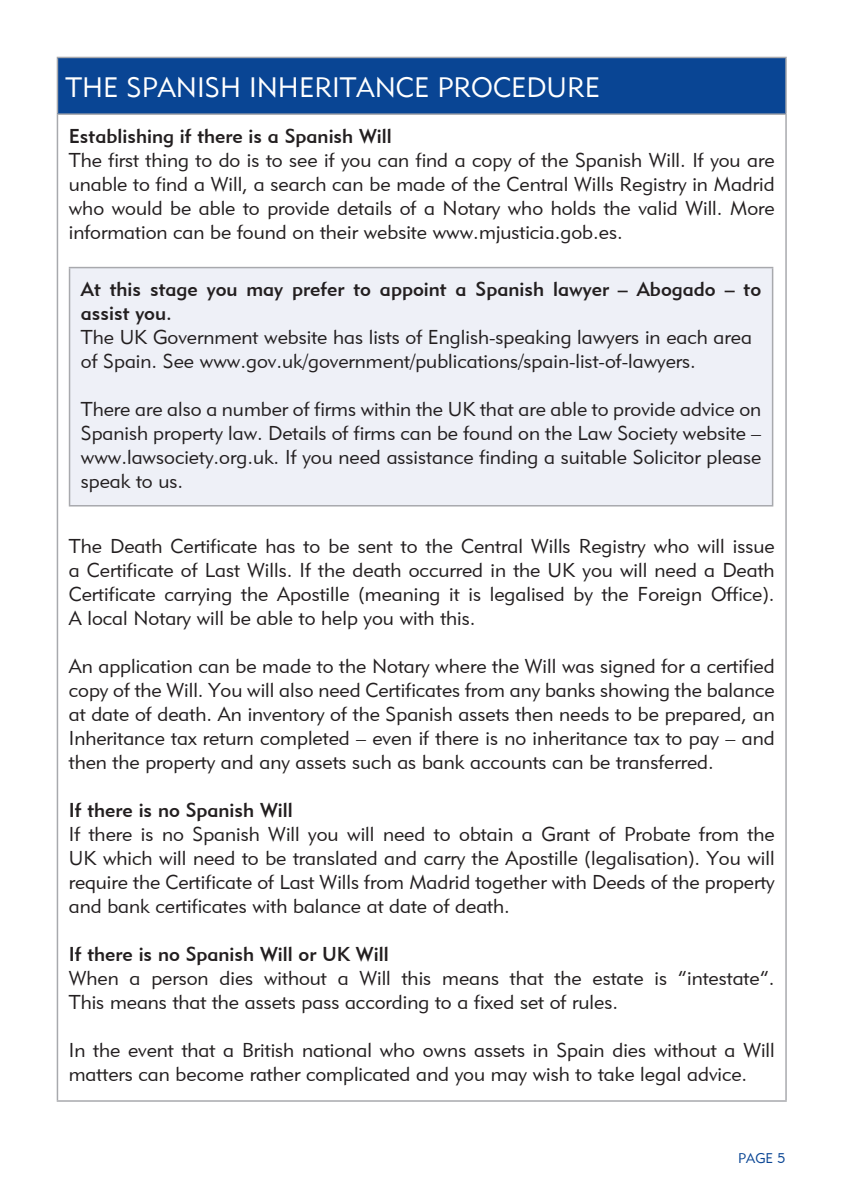
<style>
.page{position:relative;width:842px;height:1191px;background:#fff}
.page>*{position:absolute;margin:0;border:0;box-sizing:border-box;transform-origin:0 0}
.t1{font:28px "Geometric 415 BT Lite A";color:#fff}
.t2{font:20px/24px "Geometric 415 BT Lite A";color:#231f20;text-align:justify}
.t3{font:20px/24px "Geometric 415 BT Medium A";color:#231f20}
.t4{font:14px "Geometric 415 BT Lite A";color:#094594}
</style>
<div class="page">
<div style="left:57px;top:57px;width:729px;height:57px;background:#094594"></div>
<hr style="left:57px;top:57px;width:730px;height:1px;background:#a8a9ad">
<hr style="left:57px;top:58px;width:1px;height:55px;background:#a8a9ad">
<hr style="left:785px;top:58px;width:2px;height:55px;background:#a8a9ad">
<hr style="left:57px;top:113px;width:730px;height:2px;background:#a8a9ad">
<hr style="left:57px;top:115px;width:1px;height:985px;background:#a8a9ad">
<hr style="left:785px;top:115px;width:2px;height:985px;background:#a8a9ad">
<hr style="left:57px;top:1100px;width:730px;height:1px;background:#a8a9ad">
<div style="left:70px;top:267px;width:703px;height:239px;background:#eef0f7"></div>
<hr style="left:69px;top:267px;width:704px;height:1px;background:#a8a9ad">
<hr style="left:69px;top:268px;width:1px;height:237px;background:#a8a9ad">
<hr style="left:772px;top:268px;width:1px;height:237px;background:#a8a9ad">
<hr style="left:69px;top:505px;width:704px;height:1px;background:#a8a9ad">
<h1 class="t1" style="left:65px;top:70px;width:536px">THE SPANISH INHERITANCE PROCEDURE</h1>
<p class="t3" style="left:69px;top:123px;width:324px">Establishing if there is a Spanish Will</p>
<p class="t2" style="left:69px;top:147px;width:707px">The first thing to do is to see if you can find a copy of the Spanish Will. If you are unable to find a Will, a search can be made of the Central Wills Registry in Madrid who would be able to provide details of a Notary who holds the valid Will. More information can be found on their website www.mjusticia.gob.es.</p>
<p class="t3" style="left:81px;top:277px;width:682px">At this stage you may prefer to appoint a Spanish lawyer – Abogado – to assist you.</p>
<p class="t2" style="left:81px;top:325px;width:672px">The UK Government website has lists of English-speaking lawyers in each area of Spain. See www.gov.uk/government/publications/spain-list-of-lawyers.</p>
<p class="t2" style="left:81px;top:397px;width:682px">There are also a number of firms within the UK that are able to provide advice on Spanish property law. Details of firms can be found on the Law Society website – www.lawsociety.org.uk. If you need assistance finding a suitable Solicitor please speak to us.</p>
<p class="t2" style="left:69px;top:534px;width:707px">The Death Certificate has to be sent to the Central Wills Registry who will issue a Certificate of Last Wills. If the death occurred in the UK you will need a Death Certificate carrying the Apostille (meaning it is legalised by the Foreign Office).<br>A local Notary will be able to help you with this.</p>
<p class="t2" style="left:69px;top:654px;width:707px">An application can be made to the Notary where the Will was signed for a certified copy of the Will. You will also need Certificates from any banks showing the balance at date of death. An inventory of the Spanish assets then needs to be prepared, an Inheritance tax return completed – even if there is no inheritance tax to pay – and then the property and any assets such as bank accounts can be transferred.</p>
<p class="t3" style="left:69px;top:798px;width:225px">If there is no Spanish Will</p>
<p class="t2" style="left:69px;top:822px;width:707px">If there is no Spanish Will you will need to obtain a Grant of Probate from the UK which will need to be translated and carry the Apostille (legalisation). You will require the Certificate of Last Wills from Madrid together with Deeds of the property and bank certificates with balance at date of death.</p>
<p class="t3" style="left:69px;top:942px;width:321px">If there is no Spanish Will or UK Will</p>
<p class="t2" style="left:69px;top:966px;width:707px">When a person dies without a Will this means that the estate is “intestate”.<br>This means that the assets pass according to a fixed set of rules.</p>
<p class="t2" style="left:69px;top:1038px;width:707px">In the event that a British national who owns assets in Spain dies without a Will matters can become rather complicated and you may wish to take legal advice.</p>
<p class="t4" style="left:738px;top:1149px;width:49px">PAGE 5</p>
</div>
